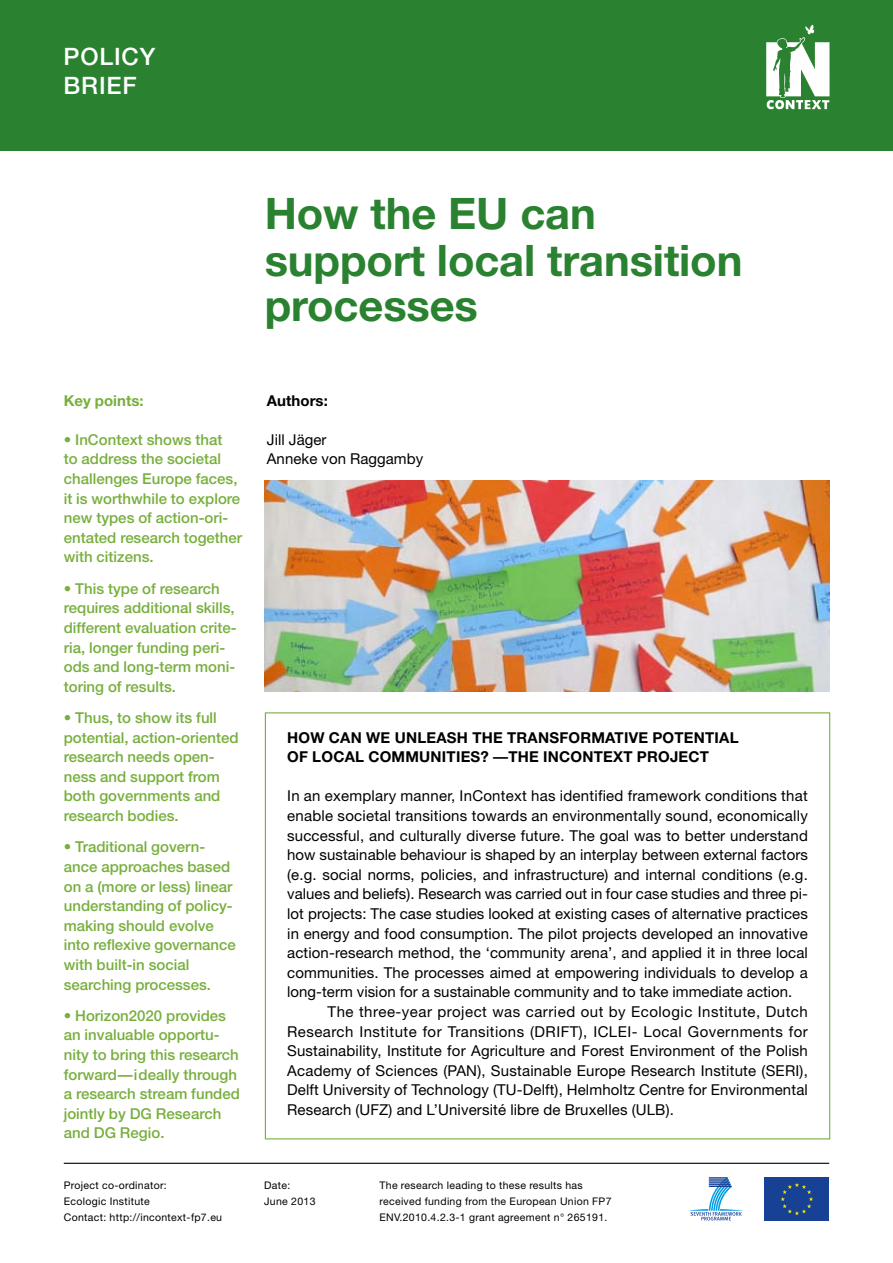
<style>
.page{position:relative;width:893px;height:1263px;background:#fff}
.page>*{position:absolute;margin:0;border:0;box-sizing:border-box;transform-origin:0 0}
.t1{font:700 43.5px/46px "Helvetica Neue";letter-spacing:-.005em;color:#2a8230}
.t2{font:500 24px/28.8px "Helvetica Neue";letter-spacing:.035em;color:#fff}
.t3{font:15px/19.6px "Helvetica Neue";letter-spacing:.005em;color:#000;text-align:justify}
.t4{font:500 15px/19.6px "Helvetica Neue";color:#77af3d}
.t5{font:700 15px/19.6px "Helvetica Neue";letter-spacing:.015em;color:#000}
.t6{font:700 15px "Helvetica Neue";color:#77af3d}
.t7{font:10.5px/15.8px "Helvetica Neue";letter-spacing:.03em;color:#000}
.s1{font-weight:500}
</style>
<div class="page">
<div style="left:765px;top:1177px;width:64px;height:44px;background:#164194"></div>
<svg style="left:781px;top:1183px;width:32px;height:32px"></svg>
<svg style="left:689px;top:1177px;width:54px;height:43px"></svg>
<hr style="left:64px;top:1163px;width:765px;height:1px;background:#000">
<div style="left:0;top:0;width:893px;height:151px;background:#2a8230"></div>
<img style="left:766px;top:24px;width:64px;height:86px">
<img style="left:264px;top:480px;width:565px;height:212px">
<h2 class="t2" style="left:64px;top:42px;width:93px">POLICY<br>Brief</h2>
<h1 class="t1" style="left:265px;top:190px;width:479px">HOW THE EU CAN<br>SUPPORT LOCAL TRANSITION<br>PROCESSES</h1>
<p class="t6" style="left:64px;top:391px;width:81px">KEY POINTS:</p>
<p class="t4" style="left:64px;top:429px;width:180px">• InContext shows that<br>to address the societal challenges Europe faces, it is worthwhile to explore new types of action-ori&shy;entated research together with citizens.</p>
<p class="t4" style="left:64px;top:578px;width:174px">• This type of research requires additional skills, different evaluation crite&shy;ria, longer funding peri&shy;ods and long-term moni&shy;toring of results.</p>
<p class="t4" style="left:64px;top:708px;width:176px">• Thus, to show its full potential, action-oriented research needs open&shy;ness and support from both governments and research bodies.</p>
<p class="t4" style="left:64px;top:837px;width:173px">• Traditional govern&shy;ance approaches based on a (more or less) linear understanding of policy&shy;making should evolve into reflexive governance with built-in social searching processes.</p>
<p class="t4" style="left:64px;top:1005px;width:178px">• Horizon2020 provides an invaluable opportu&shy;nity to bring this research forward—ideally through a research stream funded jointly by DG Research and DG Regio.</p>
<p class="t5" style="left:267px;top:390px;width:62px">AUTHORS:</p>
<p class="t3" style="left:267px;top:429px;width:158px">Jill Jäger<br>Anneke von Raggamby</p>
<p class="t5" style="left:287px;top:727px;width:453px">HOW CAN WE UNLEASH THE TRANSFORMATIVE POTENTIAL<br>OF LOCAL COMMUNITIES? <span class="s1">—</span>THE</p>
<p class="t5" style="left:543px;top:747px;width:167px">INCONTEXT PROJECT</p>
<p class="t3" style="left:287px;top:786px;width:522px">In an exemplary manner, InContext has identified framework conditions that enable societal transitions towards an environmentally sound, economically successful, and culturally diverse future. The goal was to better understand how sustainable behaviour is shaped by an interplay between external factors (e.g. social norms, policies, and infrastructure) and internal conditions (e.g. values and beliefs). Research was carried out in four case studies and three pi&shy;lot projects: The case studies looked at existing cases of alternative practices in energy and food consumption. The pilot projects developed an innovative action-research method, the ‘community arena’, and applied it in three local communities. The processes aimed at empowering individuals to develop a long-term vision for a sustainable community and to take immediate action.</p>
<p class="t3" style="left:287px;top:1001px;width:522px;text-indent:40px">The three-year project was carried out by Ecologic Institute, Dutch Research Institute for Transitions (DRIFT), ICLEI- Local Governments for Sustainability, Institute for Agriculture and Forest Environment of the Polish Academy of Sciences (PAN), Sustainable Europe Research Institute (SERI), Delft University of Technology (TU-Delft), Helmholtz Centre for Environmental Research (UFZ) and L’Université libre de Bruxelles (ULB).</p>
<p class="t7" style="left:64px;top:1177px;width:160px">Project co-ordinator:<br>Ecologic Institute<br>Contact: http://incontext-fp7.eu</p>
<p class="t7" style="left:264px;top:1177px;width:53px">Date:<br>June 2013</p>
<p class="t7" style="left:379px;top:1177px;width:234px">The research leading to these results has received funding from the European Union FP7<br>ENV.2010.4.2.3-1 grant agreement n° 265191.</p>
</div>
